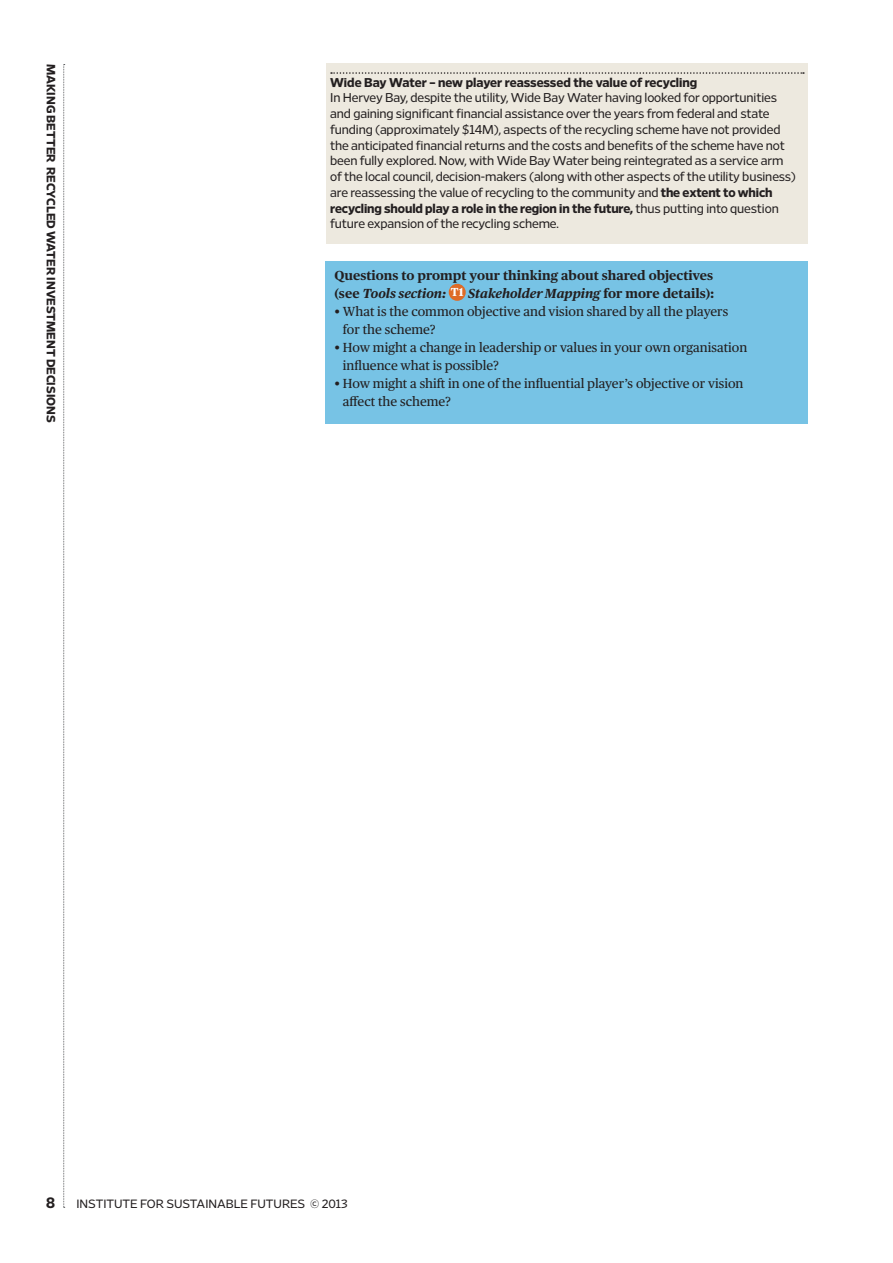
<style>
.page{position:relative;width:893px;height:1263px;background:#fff}
.page>*{position:absolute;margin:0;border:0;box-sizing:border-box;transform-origin:0 0}
.t1{font:700 15px "Retina Display";color:#231f20}
.t2{font:13.2px/18px "Publico Text";color:#231f20}
.t3{font:700 13.2px/18px "Publico Text";color:#231f20}
.t4{font:500 12.75px/15.8px "Retina Display";letter-spacing:-.01em;color:#231f20}
.t5{font:700 12.75px "Retina Display";letter-spacing:-.005em;color:#231f20}
.t6{font:700 12px "Retina Display";color:#231f20}
.t7{font:500 12px "Retina Display";color:#231f20}
.s1{font-weight:700}
.s2{font-style:italic}
.s3{font-size:11.7px;color:#fff}
</style>
<div class="page">
<svg style="left:63px;top:64px;width:2px;height:1144px"></svg>
<div style="left:326px;top:262px;width:482px;height:162px;background:#77c3e5"></div>
<div style="left:326px;top:64px;width:482px;height:180px;background:#ede9df"></div>
<svg style="left:331px;top:72px;width:473px;height:2px"></svg>
<div style="left:449px;top:284px;width:17px;height:17px;background:#de6b27;border-radius:50%"></div>
<p class="t6" style="left:58px;top:64px;width:360px;rotate:90deg">Making Better Recycled Water Investment decisions</p>
<p class="t5" style="left:330px;top:74px;width:369px">Wide Bay Water – new player reassessed the value of recycling</p>
<p class="t4" style="left:330px;top:90px;width:467px">In Hervey Bay, despite the utility, Wide Bay Water having looked for opportunities and gaining significant financial assistance over the years from federal and state funding (approximately $14M), aspects of the recycling scheme have not provided the anticipated financial returns and the costs and benefits of the scheme have not been fully explored. N ow, with Wide Bay Water being reintegrated as a service arm of the local council, decision-makers (along with other aspects of the utility business) are reassessing the value of recycling to the community and <span class="s1">the extent to which recycling should play a role in the region in the future,</span> thus putting into question future expansion of the recycling scheme.</p>
<p class="t3" style="left:334px;top:265px;width:381px">Questions to prompt your thinking about shared objectives (see <span class="s2">Tools section:</span> <span class="s3">T1</span> <span class="s2">Stakeholder Mapping</span> for more details):</p>
<p class="t2" style="left:343px;top:301px;width:387px;text-indent:-8px">• What is the common objective and vision shared by all the players for the scheme?</p>
<p class="t2" style="left:343px;top:337px;width:406px;text-indent:-8px">• How might a change in leadership or values in your own organisation influence what is possible?</p>
<p class="t2" style="left:343px;top:373px;width:402px;text-indent:-8px">• How might a shift in one of the influential player’s objective or vision affect the scheme?</p>
<p class="t1" style="left:46px;top:1193px;width:10px">8</p>
<p class="t7" style="left:77px;top:1196px;width:273px">Institute for sustai nable futures © 2013</p>
</div>
